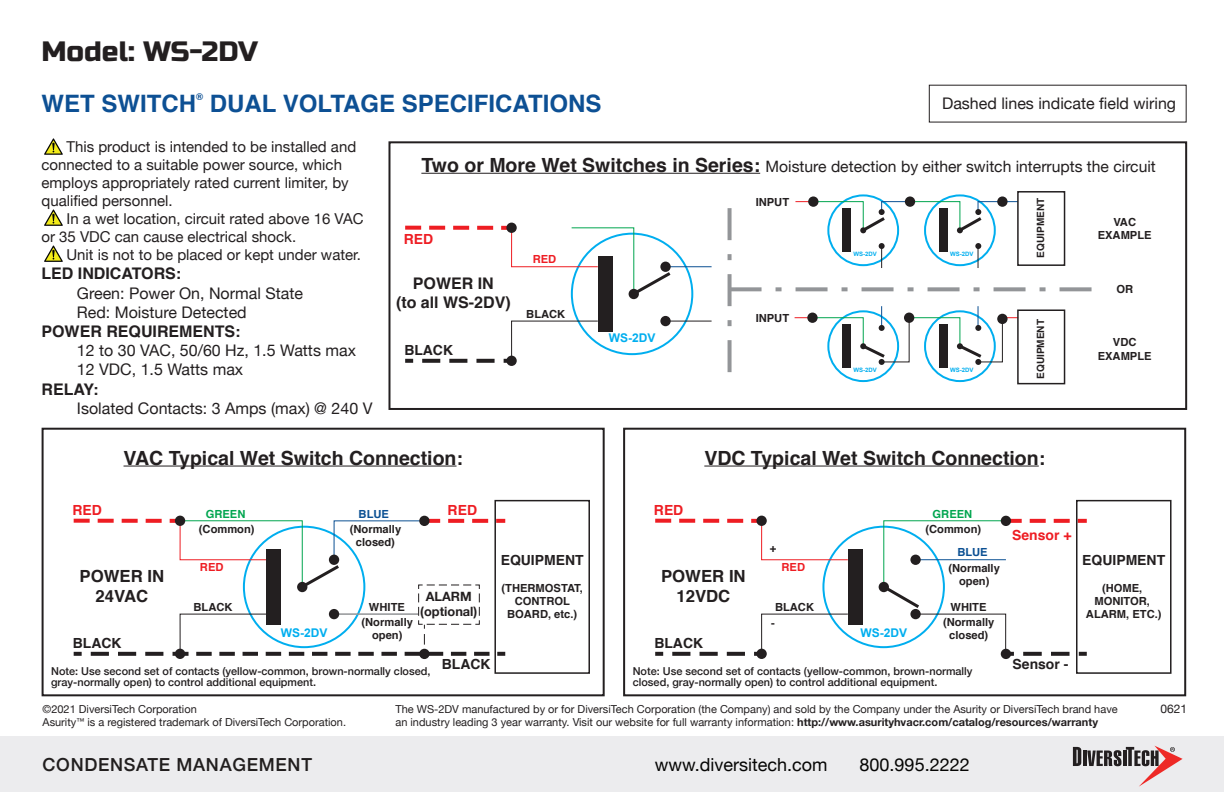
<style>
.page{position:relative;width:1224px;height:792px;background:#fff}
.page>*{position:absolute;margin:0;border:0;box-sizing:border-box;transform-origin:0 0}
.t1{font:28px "Russo One";color:#231f20}
.t2{font:700 24px "Helvetica";color:#0d5094}
.t3{font:700 19.6px "Helvetica";color:#231f20}
.t4{font:18px "Helvetica Neue";color:#050504}
.t5{font:500 18px "Helvetica Neue";letter-spacing:.04em;color:#211e1e}
.t6{font:700 16.8px/20px "Helvetica";color:#231f20;text-align:center}
.t7{font:16px/19.2px "Helvetica Neue";color:#231f20}
.t8{font:700 16px/19.2px "Helvetica";color:#231f20;text-align:center}
.t9{font:15.6px "Helvetica Neue";color:#231f20}
.t10{font:15px/18px "Helvetica Neue";color:#231f20}
.t11{font:700 14px "Helvetica";color:#231f20}
.t12{font:700 14px "Helvetica";color:#ee1d23}
.t13{font:700 12.8px/15.4px "Helvetica Neue";color:#231f20;text-align:center}
.t14{font:700 12px "Arial";color:#00aeef}
.t15{font:12px "Helvetica Neue";color:#231f20}
.t16{font:700 11.2px/13.4px "Helvetica";color:#231f20;text-align:center}
.t17{font:700 11.2px "Helvetica";color:#00a54f}
.t18{font:700 11.2px "Helvetica";color:#ee1d23}
.t19{font:700 11.2px "Helvetica";color:#0b5093}
.t20{font:11px/13.2px "Helvetica Neue";color:#231f20}
.t21{font:500 11px/11px "Helvetica Neue";color:#231f20}
.t22{font:700 10px "Helvetica";color:#231f20}
.t23{font:700 9.4px "Helvetica";color:#0d5094}
.t24{font:700 6px "Arial";color:#00aeef}
.s1{font-family:"Helvetica";font-weight:700;font-size:19.6px}
.s2{font-weight:700}
</style>
<div class="page">
<div style="left:0;top:736px;width:1224px;height:56px;background:#ececee"></div>
<hr style="left:124px;top:466px;width:333px;height:1px;background:#231f20">
<div style="left:42px;top:428px;width:563px;height:268px;border:2px solid #231f20"></div>
<svg style="left:655px;top:652px;width:8px;height:4px"></svg>
<svg style="left:655px;top:519px;width:194px;height:42px"></svg>
<svg style="left:756px;top:649px;width:11px;height:10px"></svg>
<hr style="left:704px;top:466px;width:335px;height:1px;background:#231f20">
<div style="left:848px;top:549px;width:15px;height:76px;background:#231f20"></div>
<svg style="left:672px;top:613px;width:177px;height:43px"></svg>
<svg style="left:880px;top:499px;width:292px;height:175px"></svg>
<hr style="left:916px;top:559px;width:90px;height:1px;background:#0b5093">
<div style="left:879px;top:582px;width:10px;height:10px;background:#231f20;border-radius:50%"></div>
<div style="left:910px;top:555px;width:11px;height:10px;background:#231f20;border-radius:50%"></div>
<div style="left:756px;top:516px;width:11px;height:10px;background:#231f20;border-radius:50%"></div>
<div style="left:1001px;top:516px;width:10px;height:10px;background:#231f20;border-radius:50%"></div>
<div style="left:623px;top:428px;width:563px;height:268px;border:2px solid #231f20"></div>
<hr style="left:421px;top:173px;width:339px;height:1px;background:#231f20">
<svg style="left:405px;top:359px;width:8px;height:4px"></svg>
<svg style="left:506px;top:356px;width:11px;height:10px"></svg>
<div style="left:598px;top:256px;width:15px;height:76px;background:#231f20"></div>
<svg style="left:422px;top:320px;width:177px;height:43px"></svg>
<hr style="left:666px;top:321px;width:46px;height:1px;background:#231f20">
<div style="left:660px;top:316px;width:11px;height:10px;background:#231f20;border-radius:50%"></div>
<svg style="left:405px;top:226px;width:269px;height:72px"></svg>
<hr style="left:664px;top:266px;width:48px;height:1px;background:#0b5093">
<div style="left:506px;top:223px;width:11px;height:10px;background:#231f20;border-radius:50%"></div>
<div style="left:629px;top:289px;width:10px;height:10px;background:#231f20;border-radius:50%"></div>
<div style="left:660px;top:262px;width:11px;height:10px;background:#231f20;border-radius:50%"></div>
<div style="left:388px;top:141px;width:799px;height:269px;border:2px solid #231f20"></div>
<svg style="left:728px;top:191px;width:364px;height:194px"></svg>
<svg style="left:44px;top:138px;width:19px;height:17px"></svg>
<svg style="left:44px;top:210px;width:19px;height:16px"></svg>
<svg style="left:44px;top:246px;width:19px;height:16px"></svg>
<svg style="left:1073px;top:747px;width:8px;height:19px"></svg>
<hr style="left:1083px;top:751px;width:3px;height:15px;background:#231f20">
<svg style="left:1087px;top:746px;width:96px;height:41px"></svg>
<svg style="left:74px;top:499px;width:516px;height:175px"></svg>
<h1 class="t1" style="left:41px;top:35px;width:218px">Model: WS-2DV</h1>
<h2 class="t2" style="left:41px;top:84px;width:156px">WET SWITCH</h2>
<p class="t23" style="left:196px;top:89px;width:8px">®</p>
<h2 class="t2" style="left:210px;top:84px;width:393px">DUAL VOLTAGE SPECIFICATIONS</h2>
<h3 class="t10" style="left:41px;top:139px;width:316px;text-indent:25px">This product is intended to be installed and connected to a suitable power source, which employs appropriately rated current limiter, by qualified personnel.</h3>
<h3 class="t10" style="left:41px;top:211px;width:324px;text-indent:25px">In a wet location, circuit rated above 16 VAC or 35 VDC can cause electrical shock.</h3>
<h3 class="t10" style="left:66px;top:247px;width:296px">Unit is not to be placed or kept under water.</h3>
<h3 class="t8" style="left:41px;top:264px;width:141px">LED INDICATORS:</h3>
<h3 class="t7" style="left:77px;top:284px;width:228px">Green: Power On, Normal State<br>Red: Moisture Detected</h3>
<h3 class="t8" style="left:41px;top:322px;width:201px">POWER REQUIREMENTS:</h3>
<h3 class="t7" style="left:77px;top:342px;width:281px">12 to 30 VAC, 50/60 Hz, 1.5 Watts max<br>12 VDC, 1.5 Watts max</h3>
<h3 class="t8" style="left:41px;top:380px;width:58px">RELAY:</h3>
<h3 class="t7" style="left:77px;top:400px;width:297px">Isolated Contacts: 3 Amps (max) @ 240 V</h3>
<h3 class="t7" style="left:942px;top:95px;width:236px">Dashed lines indicate field wiring</h3>
<h3 class="t9" style="left:421px;top:155px;width:736px"><span class="s1">Two or More Wet Switches in Series:</span> Moisture detection by either switch interrupts the circuit</h3>
<p class="t16" style="left:756px;top:195px;width:35px">INPUT</p>
<p class="t22" style="left:1033px;top:258px;width:61px;rotate:-90deg">EQUIPMENT</p>
<p class="t16" style="left:1098px;top:215px;width:55px">VAC<br>EXAMPLE</p>
<p class="t12" style="left:404px;top:228px;width:31px">RED</p>
<p class="t24" style="left:853px;top:250px;width:25px">WS-2DV</p>
<p class="t24" style="left:950px;top:250px;width:25px">WS-2DV</p>
<p class="t18" style="left:533px;top:250px;width:25px">RED</p>
<h3 class="t8" style="left:396px;top:274px;width:116px">POWER IN<br>(to all WS-2DV)</h3>
<p class="t16" style="left:1116px;top:282px;width:18px">OR</p>
<p class="t16" style="left:526px;top:307px;width:41px">BLACK</p>
<p class="t16" style="left:756px;top:311px;width:35px">INPUT</p>
<p class="t22" style="left:1033px;top:379px;width:61px;rotate:-90deg">EQUIPMENT</p>
<p class="t14" style="left:609px;top:330px;width:48px">WS-2DV</p>
<p class="t16" style="left:1098px;top:336px;width:55px">VDC<br>EXAMPLE</p>
<p class="t11" style="left:404px;top:339px;width:50px">BLACK</p>
<p class="t24" style="left:853px;top:366px;width:25px">WS-2DV</p>
<p class="t24" style="left:950px;top:366px;width:25px">WS-2DV</p>
<h3 class="t3" style="left:124px;top:442px;width:341px">VAC Typical Wet Switch Connection:</h3>
<h3 class="t3" style="left:704px;top:442px;width:342px">VDC Typical Wet Switch Connection:</h3>
<p class="t12" style="left:72px;top:499px;width:31px">RED</p>
<p class="t17" style="left:206px;top:505px;width:41px">GREEN</p>
<p class="t19" style="left:359px;top:505px;width:32px">BLUE</p>
<p class="t12" style="left:448px;top:499px;width:31px">RED</p>
<p class="t12" style="left:654px;top:499px;width:31px">RED</p>
<p class="t17" style="left:933px;top:505px;width:41px">GREEN</p>
<h3 class="t6" style="left:80px;top:566px;width:86px">POWER IN<br>24VAC</h3>
<p class="t11" style="left:73px;top:632px;width:50px">BLACK</p>
<p class="t16" style="left:199px;top:522px;width:57px">(Common)</p>
<p class="t18" style="left:200px;top:558px;width:25px">RED</p>
<p class="t16" style="left:194px;top:600px;width:41px">BLACK</p>
<p class="t14" style="left:281px;top:625px;width:48px">WS-2DV</p>
<p class="t16" style="left:350px;top:522px;width:53px">(Normally closed)</p>
<p class="t16" style="left:362px;top:600px;width:53px;line-height:14.6px">WHITE (Normally</p>
<p class="t16" style="left:372px;top:628px;width:32px">open)</p>
<p class="t13" style="left:420px;top:589px;width:59px">ALARM (optional)</p>
<p class="t11" style="left:501px;top:549px;width:84px">EQUIPMENT</p>
<p class="t16" style="left:502px;top:581px;width:83px">(THERMOSTAT,<br>CONTROL<br>BOARD, etc.)</p>
<h3 class="t6" style="left:661px;top:566px;width:86px">POWER IN<br>12VDC</h3>
<p class="t11" style="left:654px;top:632px;width:50px">BLACK</p>
<p class="t16" style="left:770px;top:541px;width:8px">+</p>
<p class="t18" style="left:782px;top:558px;width:25px">RED</p>
<p class="t16" style="left:775px;top:600px;width:41px">BLACK</p>
<p class="t16" style="left:771px;top:617px;width:5px">-</p>
<p class="t14" style="left:860px;top:625px;width:48px">WS-2DV</p>
<p class="t16" style="left:925px;top:522px;width:57px">(Common)</p>
<p class="t19" style="left:957px;top:543px;width:32px">BLUE</p>
<p class="t16" style="left:949px;top:561px;width:53px">(Normally open)</p>
<p class="t16" style="left:943px;top:600px;width:53px;line-height:14.6px">WHITE (Normally</p>
<p class="t16" style="left:949px;top:628px;width:41px">closed)</p>
<p class="t11" style="left:442px;top:653px;width:50px">BLACK</p>
<p class="t21" style="left:51px;top:664px;width:381px">Note: Use second set of contacts (yellow-common, brown-normally closed, gray-normally open) to control additional equipment.</p>
<p class="t21" style="left:633px;top:664px;width:341px">Note: Use second set of contacts (yellow-common, brown-normally closed, gray-normally open) to control additional equipment.</p>
<p class="t12" style="left:1012px;top:524px;width:61px">Sensor +</p>
<p class="t11" style="left:1082px;top:549px;width:84px">EQUIPMENT</p>
<p class="t16" style="left:1086px;top:581px;width:77px">(HOME,<br>MONITOR,<br>ALARM, ETC.)</p>
<p class="t11" style="left:1013px;top:653px;width:57px">Sensor -</p>
<p class="t20" style="left:43px;top:703px;width:305px">©2021 DiversiTech Corporation<br>Asurity<sup>™</sup> is a registered trademark of DiversiTech Corporation.</p>
<p class="t20" style="left:395px;top:703px;width:724px">The WS-2DV manufactured by or for DiversiTech Corporation (the Company) and sold by the Company under the Asurity or DiversiTech brand have an industry leading 3 year warranty. Visit our website for full warranty information: <span class="s2">http://www.asurityhvacr.com/catalog/resources/warranty</span></p>
<h3 class="t5" style="left:43px;top:750px;width:271px">CONDENSATE MANAGEMENT</h3>
<h3 class="t4" style="left:655px;top:752px;width:174px">www.diversitech.com</h3>
<h3 class="t4" style="left:860px;top:752px;width:112px">800.995.2222</h3>
<p class="t15" style="left:1161px;top:700px;width:28px">0621</p>
</div>
